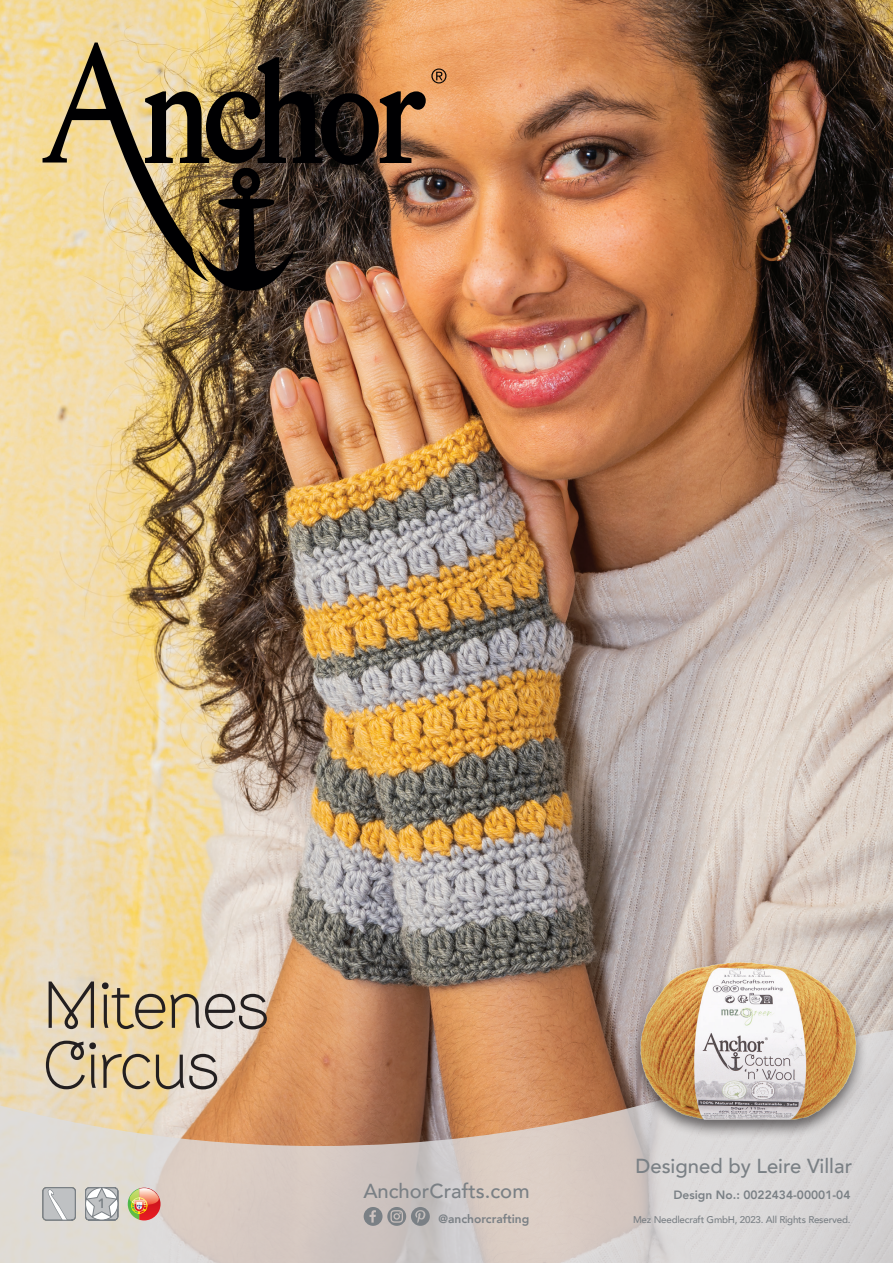
<style>
.page{position:relative;width:893px;height:1263px;background:#fff}
.page>*{position:absolute;margin:0;border:0;box-sizing:border-box;transform-origin:0 0}
.t1{font:300 67.5px/60px "Brownstone Sans";letter-spacing:-.02em;color:#231f20}
.t2{font:500 20.25px "Avenir";color:#7a8085}
.t3{font:800 13.5px "Avenir";color:#7a8085}
.t4{font:800 12px "Avenir";color:#7a8085}
.t5{font:500 9.75px "Avenir";letter-spacing:-.02em;color:#7a8085}
</style>
<div class="page">
<img style="left:0;top:0;width:893px;height:1029px">
<svg style="left:0;top:1029px;width:893px;height:234px;background:#d4beac"></svg>
<svg style="left:85px;top:1187px;width:33px;height:33px"></svg>
<svg style="left:43px;top:1187px;width:33px;height:33px"></svg>
<svg style="left:364px;top:1207px;width:66px;height:19px"></svg>
<svg style="left:128px;top:1188px;width:33px;height:32px"></svg>
<img style="left:630px;top:923px;width:235px;height:227px">
<svg style="left:431px;top:69px;width:15px;height:14px"></svg>
<img style="left:43px;top:43px;width:383px;height:248px">
<h1 class="t1" style="left:43px;top:974px;width:229px">Mitenes<br>Circus</h1>
<h3 class="t3" style="left:98px;top:1193px;width:9px">1</h3>
<h2 class="t2" style="left:363px;top:1173px;width:168px">AnchorCrafts.com</h2>
<p class="t4" style="left:439px;top:1209px;width:92px">@anchorcrafting</p>
<h2 class="t2" style="left:635px;top:1148px;width:218px">Designed by Leire Villar</h2>
<p class="t5" style="left:633px;top:1211px;width:219px">Mez Needlecraft GmbH, 2023. All Rights Reserved.</p>
<p class="t4" style="left:673px;top:1186px;width:178px">Design No.: 0022434-00001-04</p>
</div>
